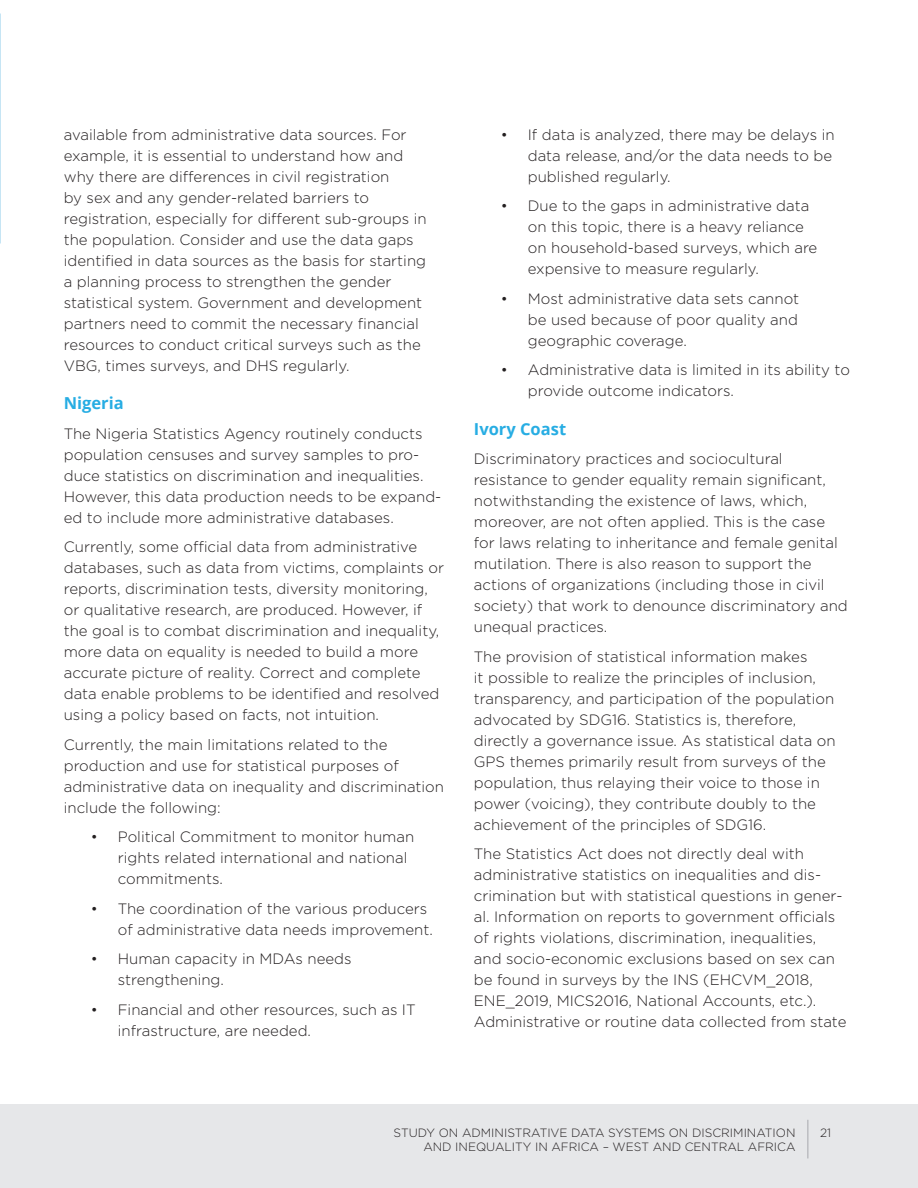
<style>
.page{position:relative;width:918px;height:1188px;background:#fff}
.page>*{position:absolute;margin:0;border:0;box-sizing:border-box;transform-origin:0 0}
.t1{font:700 16.5px "Open Sans";color:#27ade3}
.t2{font:300 15px/21px "Gotham";color:#231f20}
.t3{font:300 12px/13.8px "Gotham";color:#231f20;text-align:right}
</style>
<div class="page">
<div style="left:0;top:1104px;width:918px;height:84px;background:#e6e7e9"></div>
<hr style="left:807px;top:1120px;width:1px;height:38px;background:#a8a9ad">
<p class="t2" style="left:64px;top:123px;width:364px">available from administrative data sources. For example, it is essential to understand how and why there are differences in civil registration<br>by sex and any gender-related barriers to registration, especially for different sub-groups in the population. Consider and use the data gaps identified in data sources as the basis for starting a planning process to strengthen the gender statistical system. Government and development partners need to commit the necessary financial resources to conduct critical surveys such as the VBG, times surveys, and DHS regularly.</p>
<p class="t1" style="left:64px;top:392px;width:62px">Nigeria</p>
<p class="t2" style="left:64px;top:423px;width:379px">The Nigeria Statistics Agency routinely conducts population censuses and survey samples to pro&shy;duce statistics on discrimination and inequalities.<br>However, this data production needs to be expand&shy;ed to include more administrative databases.</p>
<p class="t2" style="left:64px;top:536px;width:382px">Currently, some official data from administrative databases, such as data from victims, complaints or reports, discrimination tests, diversity monitoring, or qualitative research, are produced. However, if the goal is to combat discrimination and inequality, more data on equality is needed to build a more accurate picture of reality. Correct and complete data enable problems to be identified and resolved using a policy based on facts, not intuition.</p>
<p class="t2" style="left:64px;top:734px;width:382px">Currently, the main limitations related to the production and use for statistical purposes of administrative data on inequality and discrimination include the following:</p>
<p class="t2" style="left:118px;top:826px;width:298px;text-indent:-27px">• Political Commitment to monitor human rights related international and national commitments.</p>
<p class="t2" style="left:118px;top:898px;width:317px;text-indent:-27px">• The coordination of the various producers of administrative data needs improvement.</p>
<p class="t2" style="left:118px;top:948px;width:235px;text-indent:-27px">• Human capacity in MDAs needs strengthening.</p>
<p class="t2" style="left:118px;top:999px;width:299px;text-indent:-27px">• Financial and other resources, such as IT infrastructure, are needed.</p>
<p class="t2" style="left:528px;top:123px;width:308px;text-indent:-27px">• If data is analyzed, there may be delays in data release, and/or the data needs to be published regularly.</p>
<p class="t2" style="left:528px;top:195px;width:291px;text-indent:-27px">• Due to the gaps in administrative data on this topic, there is a heavy reliance on household-based surveys, which are expensive to measure regularly.</p>
<p class="t2" style="left:528px;top:287px;width:273px;text-align:justify;text-indent:-27px">• Most administrative data sets cannot be used because of poor quality and geographic coverage.</p>
<p class="t2" style="left:528px;top:359px;width:324px;text-indent:-27px">• Administrative data is limited in its ability to provide outcome indicators.</p>
<p class="t1" style="left:474px;top:417px;width:94px">Ivory Coast</p>
<p class="t2" style="left:474px;top:448px;width:375px">Discriminatory practices and sociocultural resistance to gender equality remain significant, notwithstanding the existence of laws, which, moreover, are not often applied. This is the case for laws relating to inheritance and female genital mutilation. There is also reason to support the actions of organizations (including those in civil society) that work to denounce discriminatory and unequal practices.</p>
<p class="t2" style="left:474px;top:646px;width:363px">The provision of statistical information makes<br>it possible to realize the principles of inclusion, transparency, and participation of the population advocated by SDG16. Statistics is, therefore, directly a governance issue. As statistical data on GPS themes primarily result from surveys of the population, thus relaying their voice to those in power (voicing), they contribute doubly to the achievement of the principles of SDG16.</p>
<p class="t2" style="left:474px;top:843px;width:374px">The Statistics Act does not directly deal with administrative statistics on inequalities and dis&shy;crimination but with statistical questions in gener&shy;al. Information on reports to government officials of rights violations, discrimination, inequalities, and socio-economic exclusions based on sex can be found in surveys by the INS (EHCVM_2018, ENE_2019, MICS2016, National Accounts, etc.).<br>Administrative or routine data collected from state</p>
<p class="t3" style="left:394px;top:1125px;width:403px">STUDY ON ADMINISTRATIVE DATA SYSTEMS ON DISCRIMINATION<br>AND INEQUALITY IN AFRICA – WEST AND CENTRAL AFRICA</p>
<p class="t3" style="left:820px;top:1125px;width:13px">21</p>
</div>
